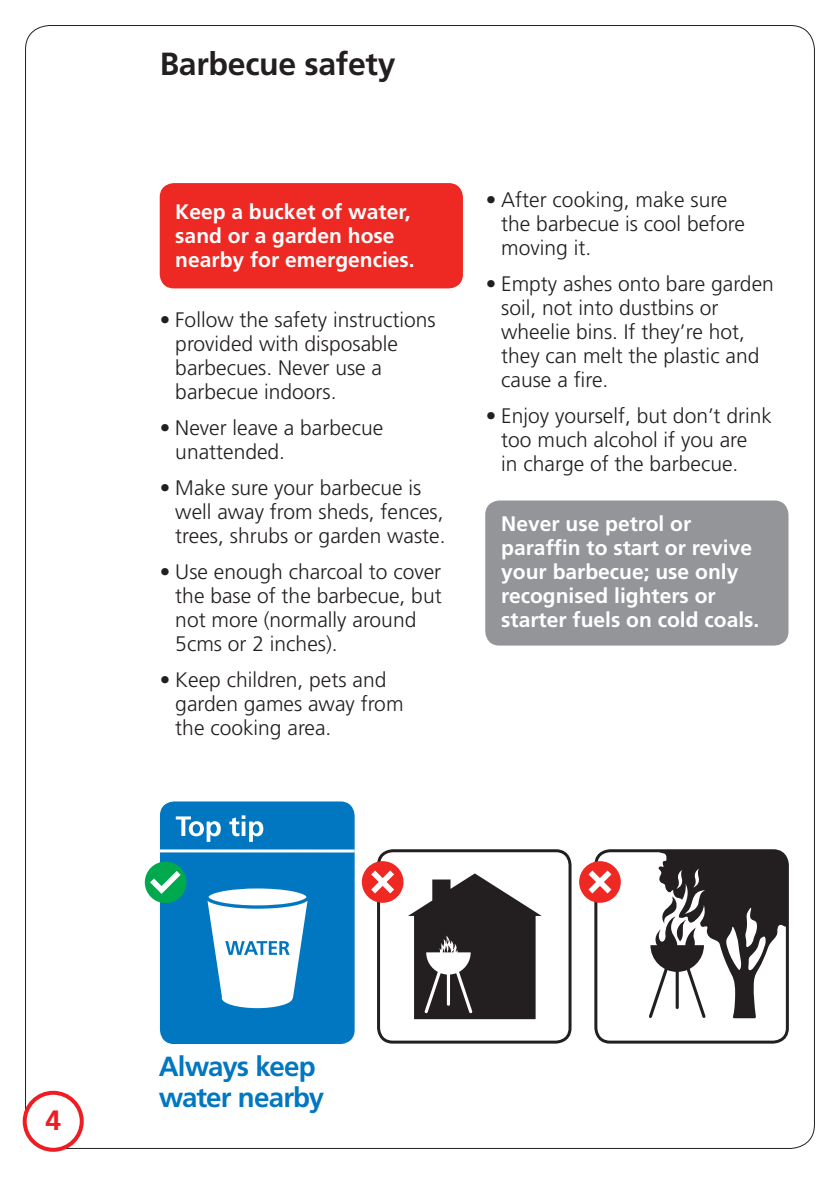
<style>
.page{position:relative;width:840px;height:1191px;background:#fff}
.page>*{position:absolute;margin:0;border:0;box-sizing:border-box;transform-origin:0 0}
.t1{font:700 32px "Frutiger";letter-spacing:-.01em;color:#231f20}
.t2{font:700 28px "Frutiger";color:#ee1d23}
.t3{font:700 27.6px/30.6px "Frutiger";letter-spacing:-.035em;color:#0077c0}
.t4{font:300 21px/24px "Frutiger";color:#231f20}
.t5{font:700 21px/24px "Frutiger";color:#fff}
</style>
<div class="page">
<div style="left:160px;top:183px;width:302px;height:105px;background:#ee2823;border-radius:14px"></div>
<div style="left:485px;top:500px;width:303px;height:145px;background:#939598;border-radius:14px"></div>
<div style="left:160px;top:801px;width:194px;height:243px;background:#0077c0;border-radius:14px"></div>
<svg style="left:176px;top:816px;width:45px;height:26px"></svg>
<svg style="left:229px;top:815px;width:34px;height:27px"></svg>
<hr style="left:160px;top:849px;width:194px;height:3px;background:#fff">
<div style="left:145px;top:861px;width:41px;height:42px;background:#00a94e;border-radius:50%"></div>
<svg style="left:150px;top:871px;width:30px;height:23px"></svg>
<svg style="left:207px;top:888px;width:100px;height:120px"></svg>
<div style="left:361px;top:861px;width:42px;height:41px;background:#ee2823;border-radius:50%"></div>
<svg style="left:371px;top:849px;width:200px;height:194px"></svg>
<svg style="left:578px;top:861px;width:42px;height:41px"></svg>
<svg style="left:588px;top:849px;width:200px;height:194px"></svg>
<div style="left:23px;top:1090px;width:61px;height:61px;border:4px solid #ee1d23;border-radius:50%"></div>
<h1 class="t1" style="left:160px;top:45px;width:237px">Barbecue safety</h1>
<p class="t5" style="left:175px;top:200px;width:241px">Keep a bucket of water, sand or a garden hose nearby for emergencies.</p>
<p class="t4" style="left:175px;top:308px;width:262px;text-indent:-16px">• Follow the safety instructions provided with disposable barbecues. Never use a barbecue indoors.</p>
<p class="t4" style="left:175px;top:416px;width:209px;text-indent:-16px">• Never leave a barbecue unattended.</p>
<p class="t4" style="left:175px;top:476px;width:271px;text-indent:-16px">• Make sure your barbecue is well away from sheds, fences, trees, shrubs or garden waste.</p>
<p class="t4" style="left:175px;top:560px;width:268px;text-indent:-16px">• Use enough charcoal to cover the base of the barbecue, but not more (normally around<br>5cms or 2 inches).</p>
<p class="t4" style="left:175px;top:668px;width:229px;text-indent:-16px">• Keep children, pets and garden games away from the cooking area.</p>
<p class="t4" style="left:501px;top:188px;width:245px;text-indent:-16px">• After cooking, make sure the barbecue is cool before moving it.</p>
<p class="t4" style="left:501px;top:272px;width:274px;text-indent:-16px">• Empty ashes onto bare garden soil, not into dustbins or wheelie bins. If they’re hot, they can melt the plastic and cause a fire.</p>
<p class="t4" style="left:501px;top:404px;width:272px;text-indent:-16px">• Enjoy yourself, but don’t drink too much alcohol if you are<br>in charge of the barbecue.</p>
<p class="t5" style="left:501px;top:512px;width:259px">Never use petrol or paraffin to start or revive your barbecue; use only recognised lighters or starter fuels on cold coals.</p>
<h2 class="t2" style="left:45px;top:1103px;width:17px">4</h2>
<h3 class="t3" style="left:159px;top:1051px;width:167px">Always keep water nearby</h3>
</div>
